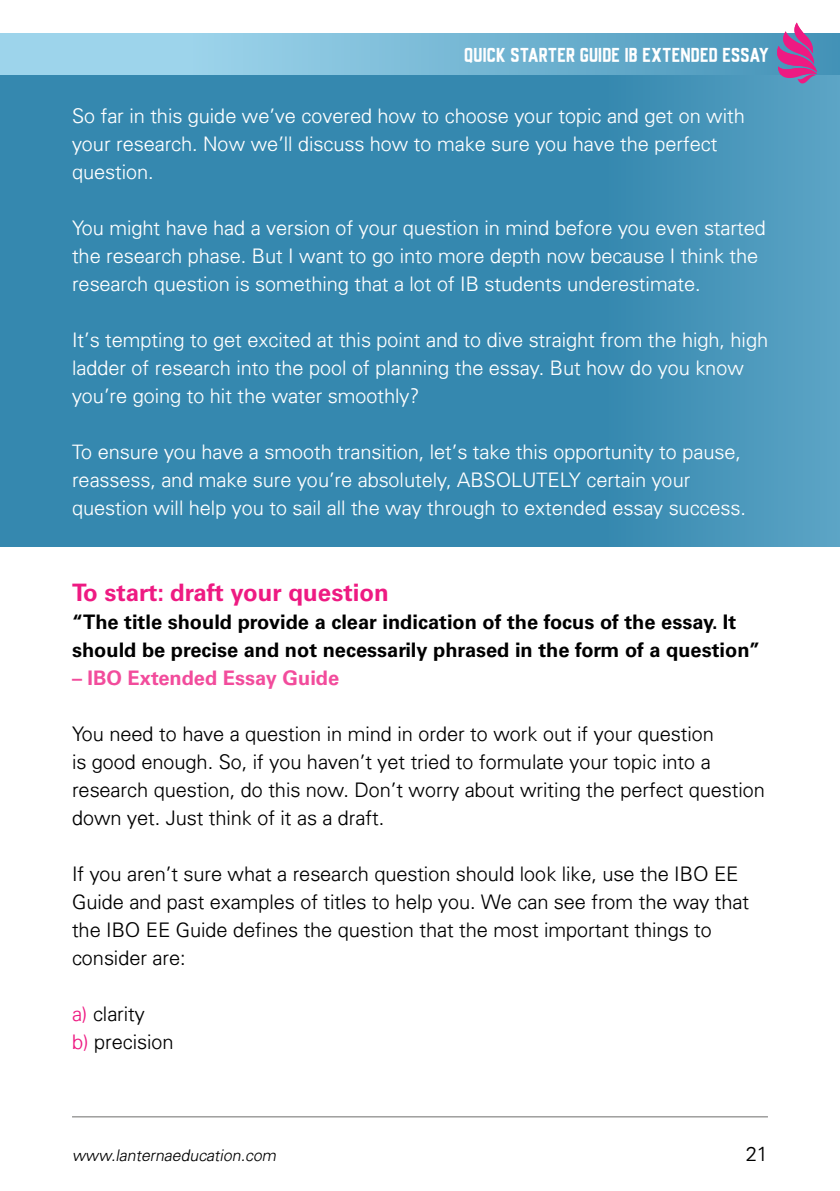
<style>
.page{position:relative;width:840px;height:1191px;background:#fff}
.page>*{position:absolute;margin:0;border:0;box-sizing:border-box;transform-origin:0 0}
.t1{font:700 24px "Univers LT Std";color:#ee1a82}
.t2{font:300 20px/28px "Univers";color:#fff}
.t3{font:300 20px/28px "Univers";color:#000}
.t4{font:700 20px/28px "Univers LT Std";color:#000}
.t5{font:700 20px "Univers LT Std";color:#f24c9c}
.t6{font:18px "Universal Knowledge";color:#fff}
.t7{font:italic 300 16px "Univers";color:#000}
.s1{color:#ee1a82}
</style>
<div class="page">
<hr style="left:72px;top:1116px;width:696px;height:1px;background:#6e6d6c">
<div style="left:0;top:34px;width:840px;height:41px;background:linear-gradient(to right,#acdff4,#4896ba)"></div>
<svg style="left:0;top:75px;width:840px;height:471px;background:#3a8bb2"></svg>
<svg style="left:777px;top:23px;width:39px;height:60px;background:#b965a7"></svg>
<p class="t6" style="left:464px;top:44px;width:307px">QUICK STARTER GUIDE IB EXTENDED ESSAY</p>
<p class="t2" style="left:72px;top:101px;width:674px">So far in this guide we’ve covered how to choose your topic and get on with your research. Now we’ll discuss how to make sure you have the perfect question.</p>
<p class="t2" style="left:72px;top:213px;width:695px">You might have had a version of your question in mind before you even started the research phase. But I want to go into more depth now because I think the research question is something that a lot of IB students underestimate.</p>
<p class="t2" style="left:72px;top:325px;width:697px">It’s tempting to get excited at this point and to dive straight from the high, high ladder of research into the pool of planning the essay. But how do you know you’re going to hit the water smoothly?</p>
<p class="t2" style="left:72px;top:437px;width:675px">To ensure you have a smooth transition, let’s take this opportunity to pause, reassess, and make sure you’re absolutely, ABSOLUTELY certain your question will help you to sail all the way through to extended essay success.</p>
<p class="t1" style="left:72px;top:578px;width:318px">To start: draft your question</p>
<p class="t4" style="left:72px;top:608px;width:689px">“The title should provide a clear indication of the focus of the essay. It should be precise and not necessarily phrased in the form of a question”</p>
<p class="t5" style="left:72px;top:666px;width:269px">– IBO Extended Essay Guide</p>
<p class="t3" style="left:72px;top:719px;width:694px">You need to have a question in mind in order to work out if your question<br>is good enough. So, if you haven’t yet tried to formulate your topic into a research question, do this now. Don’t worry about writing the perfect question down yet. Just think of it as a draft.</p>
<p class="t3" style="left:72px;top:859px;width:678px">If you aren’t sure what a research question should look like, use the IBO EE Guide and past examples of titles to help you. We can see from the way that the IBO EE Guide defines the question that the most important things to consider are:</p>
<p class="t3" style="left:72px;top:999px;width:103px"><span class="s1">a)</span> clarity<br><span class="s1">b)</span> precision</p>
<p class="t7" style="left:72px;top:1145px;width:209px">www.lanternaeducation.com</p>
<p class="t3" style="left:745px;top:1139px;width:24px">21</p>
</div>
